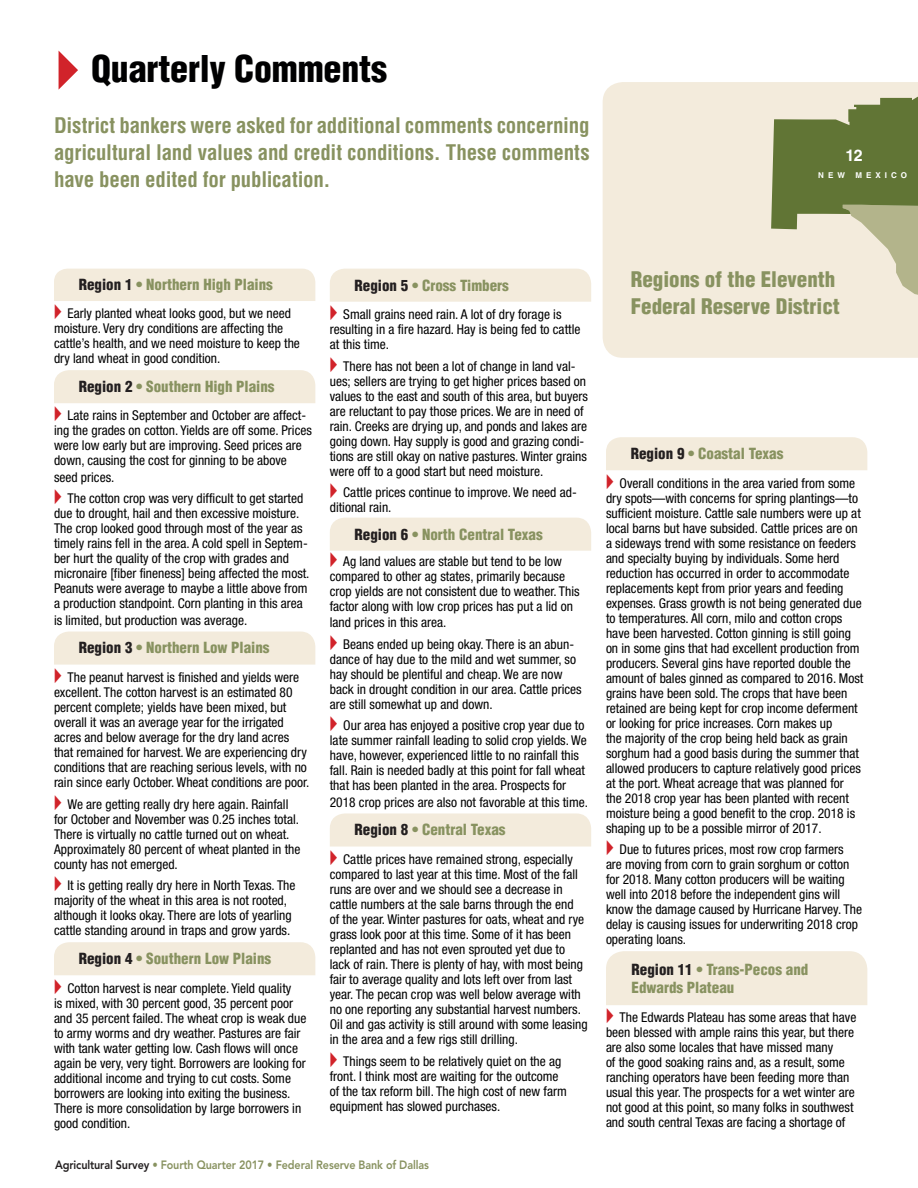
<style>
.page{position:relative;width:918px;height:1188px;background:#fff}
.page>*{position:absolute;margin:0;border:0;box-sizing:border-box;transform-origin:0 0}
.QuarterlyCommentsHea{font:900 condensed 36px "Helvetica LT Std";letter-spacing:-.005em;color:#000001}
.DistrictBankersComme{font:700 condensed 21px/27px "Helvetica LT Std";letter-spacing:-.01em;color:#889260;text-align:justify}
.TEXT{font:900 condensed 21px "Helvetica LT Std";color:#889260}
.t1{font:700 16.05px "Helvetica LT Std";color:#fff}
.t2{font:900 condensed 15px/18px "Helvetica LT Std";color:#889260}
.t3{font:condensed 13.5px/15px "Helvetica Neue LT Std";color:#000001}
.t4{font:800 12px "Avenir LT Std";letter-spacing:-.01em;color:#889260;scale:.9 1}
.t5{font:700 8.1px "Helvetica LT Std";letter-spacing:.5em;color:#fff}
.s1{color:#231f20}
</style>
<div class="page">
<div style="left:603px;top:82px;width:315px;height:276px;background:#f3ebdc"></div>
<svg style="left:771px;top:97px;width:147px;height:198px;background:#a5ab82"></svg>
<div style="left:330px;top:269px;width:261px;height:33px;background:#f3ebdc"></div>
<div style="left:330px;top:518px;width:261px;height:33px;background:#f3ebdc"></div>
<div style="left:330px;top:813px;width:261px;height:34px;background:#f3ebdc"></div>
<div style="left:606px;top:437px;width:261px;height:33px;background:#f3ebdc"></div>
<div style="left:606px;top:951px;width:261px;height:54px;background:#f3ebdc"></div>
<div style="left:54px;top:269px;width:261px;height:32px;background:#f3ebdc"></div>
<div style="left:54px;top:370px;width:261px;height:33px;background:#f3ebdc"></div>
<div style="left:54px;top:632px;width:261px;height:33px;background:#f3ebdc"></div>
<div style="left:54px;top:942px;width:261px;height:34px;background:#f3ebdc"></div>
<p class="QuarterlyCommentsHea" style="left:91px;top:46px;width:297px">Quarterly Comments</p>
<p class="DistrictBankersComme" style="left:54px;top:112px;width:537px">District bankers were asked for additional comments concerning agricultural land values and credit conditions. These comments have been edited for publication.</p>
<p class="t1" style="left:846px;top:146px;width:19px">12</p>
<p class="t5" style="left:818px;top:171px;width:28px">NEW</p>
<p class="t5" style="left:855px;top:171px;width:53px">MEXICO</p>
<p class="t2" style="left:79px;top:276px;width:196px"><span class="s1">Region 1</span> • Northern High Plains</p>
<p class="t3" style="left:54px;top:306px;width:247px;text-indent:14px">Early planted wheat looks good, but we need moisture. Very dry conditions are affecting the cattle’s health, and we need moisture to keep the dry land wheat in good condition.</p>
<p class="t2" style="left:79px;top:377px;width:197px"><span class="s1">Region 2</span> • Southern High Plains</p>
<p class="t3" style="left:54px;top:408px;width:259px;text-indent:14px">Late rains in September and October are affect&shy;ing the grades on cotton. Yields are off some. Prices were low early but are improving. Seed prices are down, causing the cost for ginning to be above seed prices.</p>
<p class="t3" style="left:54px;top:491px;width:257px;text-indent:14px">The cotton crop was very difficult to get started due to drought, hail and then excessive moisture.<br>The crop looked good through most of the year as timely rains fell in the area. A cold spell in Septem&shy;ber hurt the quality of the crop with grades and micronaire [fiber fineness] being affected the most.<br>Peanuts were average to maybe a little above from a production standpoint. Corn planting in this area is limited, but production was average.</p>
<p class="t2" style="left:79px;top:639px;width:192px"><span class="s1">Region 3</span> • Northern Low Plains</p>
<p class="t3" style="left:54px;top:669px;width:257px;text-indent:14px">The peanut harvest is finished and yields were excellent. The cotton harvest is an estimated 80 percent complete; yields have been mixed, but overall it was an average year for the irrigated acres and below average for the dry land acres that remained for harvest. We are experiencing dry conditions that are reaching serious levels, with no rain since early October. Wheat conditions are poor.</p>
<p class="t3" style="left:54px;top:796px;width:248px;text-indent:14px">We are getting really dry here again. Rainfall for October and November was 0.25 inches total.<br>There is virtually no cattle turned out on wheat.<br>Approximately 80 percent of wheat planted in the county has not emerged.</p>
<p class="t3" style="left:54px;top:878px;width:243px;text-indent:14px">It is getting really dry here in North Texas. The majority of the wheat in this area is not rooted, although it looks okay. There are lots of yearling cattle standing around in traps and grow yards.</p>
<p class="t2" style="left:79px;top:950px;width:194px"><span class="s1">Region 4</span> • Southern Low Plains</p>
<p class="t3" style="left:54px;top:980px;width:254px;text-indent:14px">Cotton harvest is near complete. Yield quality<br>is mixed, with 30 percent good, 35 percent poor and 35 percent failed. The wheat crop is weak due to army worms and dry weather. Pastures are fair with tank water getting low. Cash flows will once again be very, very tight. Borrowers are looking for additional income and trying to cut costs. Some borrowers are looking into exiting the business.<br>There is more consolidation by large borrowers in good condition.</p>
<p class="t4" style="left:55px;top:1158px;width:417px"><span class="s1">Agricultural Survey</span> • Fourth Quarter 2017 • Federal Reserve Bank of Dallas</p>
<p class="t2" style="left:355px;top:276px;width:156px"><span class="s1">Region 5</span> • Cross Timbers</p>
<p class="t3" style="left:330px;top:307px;width:252px;text-indent:14px">Small grains need rain. A lot of dry forage is resulting in a fire hazard. Hay is being fed to cattle at this time.</p>
<p class="t3" style="left:330px;top:358px;width:260px;text-indent:14px">There has not been a lot of change in land val&shy;ues; sellers are trying to get higher prices based on values to the east and south of this area, but buyers are reluctant to pay those prices. We are in need of rain. Creeks are drying up, and ponds and lakes are going down. Hay supply is good and grazing condi&shy;tions are still okay on native pastures. Winter grains were off to a good start but need moisture.</p>
<p class="t3" style="left:330px;top:485px;width:248px;text-indent:14px">Cattle prices continue to improve. We need ad&shy;ditional rain.</p>
<p class="t2" style="left:355px;top:525px;width:190px"><span class="s1">Region 6</span> • North Central Texas</p>
<p class="t3" style="left:330px;top:553px;width:251px;text-indent:14px">Ag land values are stable but tend to be low compared to other ag states, primarily because crop yields are not consistent due to weather. This factor along with low crop prices has put a lid on land prices in this area.</p>
<p class="t3" style="left:330px;top:636px;width:253px;text-indent:14px">Beans ended up being okay. There is an abun&shy;dance of hay due to the mild and wet summer, so hay should be plentiful and cheap. We are now back in drought condition in our area. Cattle prices are still somewhat up and down.</p>
<p class="t3" style="left:330px;top:718px;width:260px;text-indent:14px">Our area has enjoyed a positive crop year due to late summer rainfall leading to solid crop yields. We have, however, experienced little to no rainfall this fall. Rain is needed badly at this point for fall wheat that has been planted in the area. Prospects for 2018 crop prices are also not favorable at this time.</p>
<p class="t2" style="left:355px;top:821px;width:153px"><span class="s1">Region 8</span> • Central Texas</p>
<p class="t3" style="left:330px;top:851px;width:259px;text-indent:14px">Cattle prices have remained strong, especially compared to last year at this time. Most of the fall runs are over and we should see a decrease in cattle numbers at the sale barns through the end<br>of the year. Winter pastures for oats, wheat and rye grass look poor at this time. Some of it has been replanted and has not even sprouted yet due to lack of rain. There is plenty of hay, with most being fair to average quality and lots left over from last year. The pecan crop was well below average with no one reporting any substantial harvest numbers.<br>Oil and gas activity is still around with some leasing in the area and a few rigs still drilling.</p>
<p class="t3" style="left:330px;top:1053px;width:239px;text-indent:14px">Things seem to be relatively quiet on the ag front. I think most are waiting for the outcome of the tax reform bill. The high cost of new farm equipment has slowed purchases.</p>
<p class="TEXT" style="left:631px;top:266px;width:206px">Regions of the Eleventh</p>
<p class="TEXT" style="left:631px;top:293px;width:211px">Federal Reserve District</p>
<p class="t2" style="left:631px;top:445px;width:154px"><span class="s1">Region 9</span> • Coastal Texas</p>
<p class="t3" style="left:606px;top:475px;width:259px;text-indent:14px">Overall conditions in the area varied from some dry spots—with concerns for spring plantings—to sufficient moisture. Cattle sale numbers were up at local barns but have subsided. Cattle prices are on a sideways trend with some resistance on feeders and specialty buying by individuals. Some herd reduction has occurred in order to accommodate replacements kept from prior years and feeding expenses. Grass growth is not being generated due to temperatures. All corn, milo and cotton crops have been harvested. Cotton ginning is still going on in some gins that had excellent production from producers. Several gins have reported double the amount of bales ginned as compared to 2016. Most grains have been sold. The crops that have been retained are being kept for crop income deferment or looking for price increases. Corn makes up<br>the majority of the crop being held back as grain sorghum had a good basis during the summer that allowed producers to capture relatively good prices at the port. Wheat acreage that was planned for<br>the 2018 crop year has been planted with recent moisture being a good benefit to the crop. 2018 is shaping up to be a possible mirror of 2017.</p>
<p class="t3" style="left:606px;top:842px;width:258px;text-indent:14px">Due to futures prices, most row crop farmers are moving from corn to grain sorghum or cotton for 2018. Many cotton producers will be waiting well into 2018 before the independent gins will know the damage caused by Hurricane Harvey. The delay is causing issues for underwriting 2018 crop operating loans.</p>
<p class="t2" style="left:632px;top:960px;width:178px"><span class="s1">Region 11</span> • Trans-Pecos and<br>Edwards Plateau</p>
<p class="t3" style="left:606px;top:1010px;width:252px;text-indent:14px">The Edwards Plateau has some areas that have been blessed with ample rains this year, but there are also some locales that have missed many<br>of the good soaking rains and, as a result, some ranching operators have been feeding more than usual this year. The prospects for a wet winter are not good at this point, so many folks in southwest and south central Texas are facing a shortage of</p>
</div>
